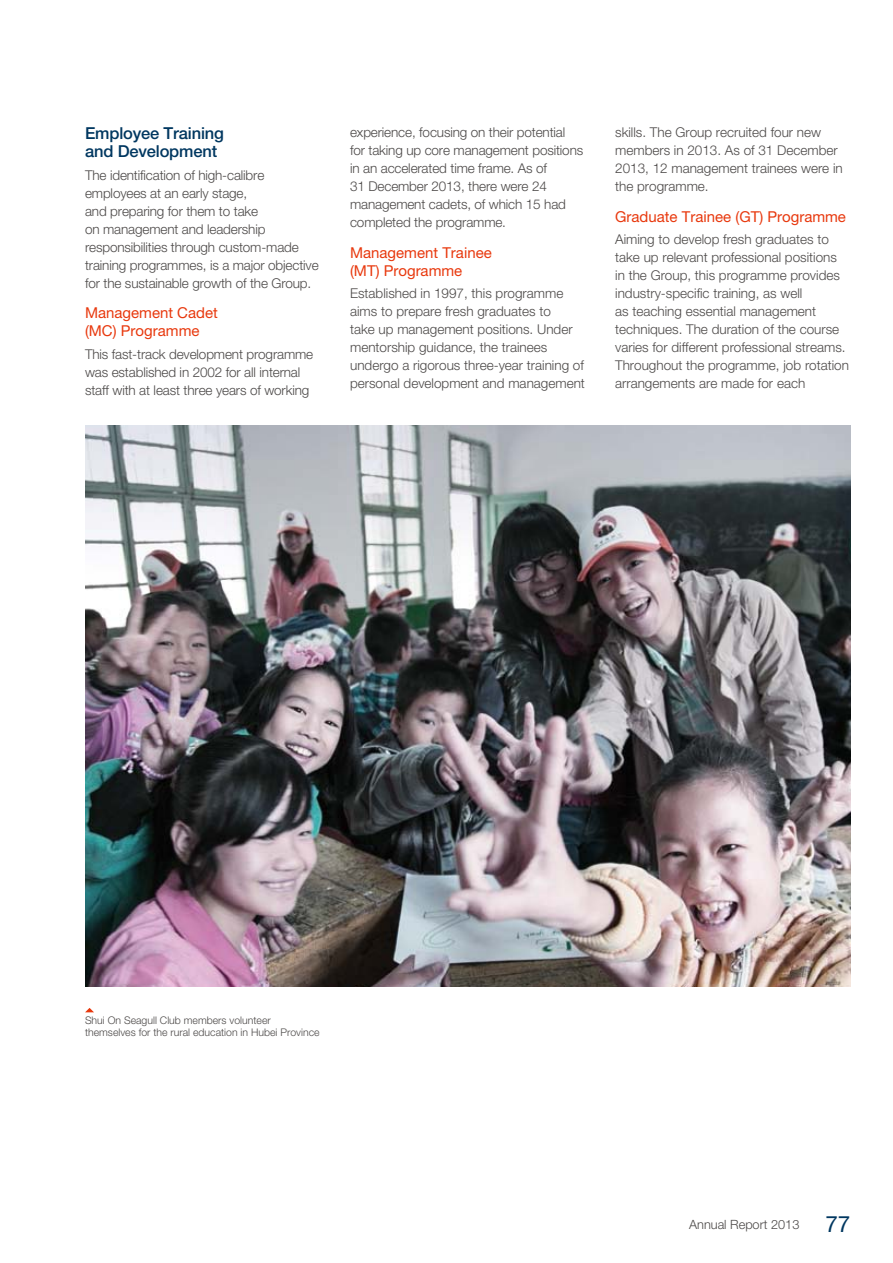
<style>
.page{position:relative;width:893px;height:1263px;background:#fff}
.page>*{position:absolute;margin:0;border:0;box-sizing:border-box;transform-origin:0 0}
.t1{font:500 16.5px/18px "Helvetica Neue";letter-spacing:-.01em;color:#003760}
.t2{font:15px/18px "Helvetica Neue";color:#e8380d}
.t3{font:300 13.5px/18px "Helvetica Neue";color:#4c4948}
.t4{font:300 12.75px "Helvetica Neue";color:#4c4948}
.t5{font:300 10.5px/12px "Helvetica Neue";color:#4c4948}
.s1{font-weight:400;font-size:22.5px;color:#003760}
</style>
<div class="page">
<img style="left:85px;top:425px;width:765px;height:561px">
<svg style="left:85px;top:1008px;width:9px;height:4px"></svg>
<p class="t1" style="left:85px;top:124px;width:140px">Employee Training and Development</p>
<p class="t3" style="left:85px;top:166px;width:235px">The identification of high-calibre employees at an early stage,<br>and preparing for them to take<br>on management and leadership responsibilities through custom-made training programmes, is a major objective for the sustainable growth of the Group.</p>
<p class="t2" style="left:85px;top:304px;width:134px">Management Cadet (MC) Programme</p>
<p class="t3" style="left:85px;top:345px;width:230px">This fast-track development programme was established in 2002 for all internal staff with at least three years of working</p>
<p class="t3" style="left:350px;top:123px;width:235px">experience, focusing on their potential for taking up core management positions in an accelerated time frame. As of<br>31 December 2013, there were 24 management cadets, of which 15 had completed the programme.</p>
<p class="t2" style="left:350px;top:243px;width:143px">Management Trainee (MT) Programme</p>
<p class="t3" style="left:350px;top:284px;width:236px">Established in 1997, this programme aims to prepare fresh graduates to<br>take up management positions. Under mentorship guidance, the trainees undergo a rigorous three-year training of personal development and management</p>
<p class="t3" style="left:615px;top:123px;width:229px">skills. The Group recruited four new members in 2013. As of 31 December<br>2013, 12 management trainees were in the programme.</p>
<p class="t2" style="left:615px;top:207px;width:232px">Graduate Trainee (GT) Programme</p>
<p class="t3" style="left:615px;top:230px;width:235px">Aiming to develop fresh graduates to take up relevant professional positions in the Group, this programme provides industry-specific training, as well<br>as teaching essential management techniques. The duration of the course varies for different professional streams.<br>Throughout the programme, job rotation arrangements are made for each</p>
<p class="t5" style="left:85px;top:1014px;width:236px">Shui On Seagull Club members volunteer themselves for the rural education in Hubei Province</p>
<p class="t4" style="left:689px;top:1216px;width:163px">Annual Report 2013 <span class="s1">77</span></p>
</div>
